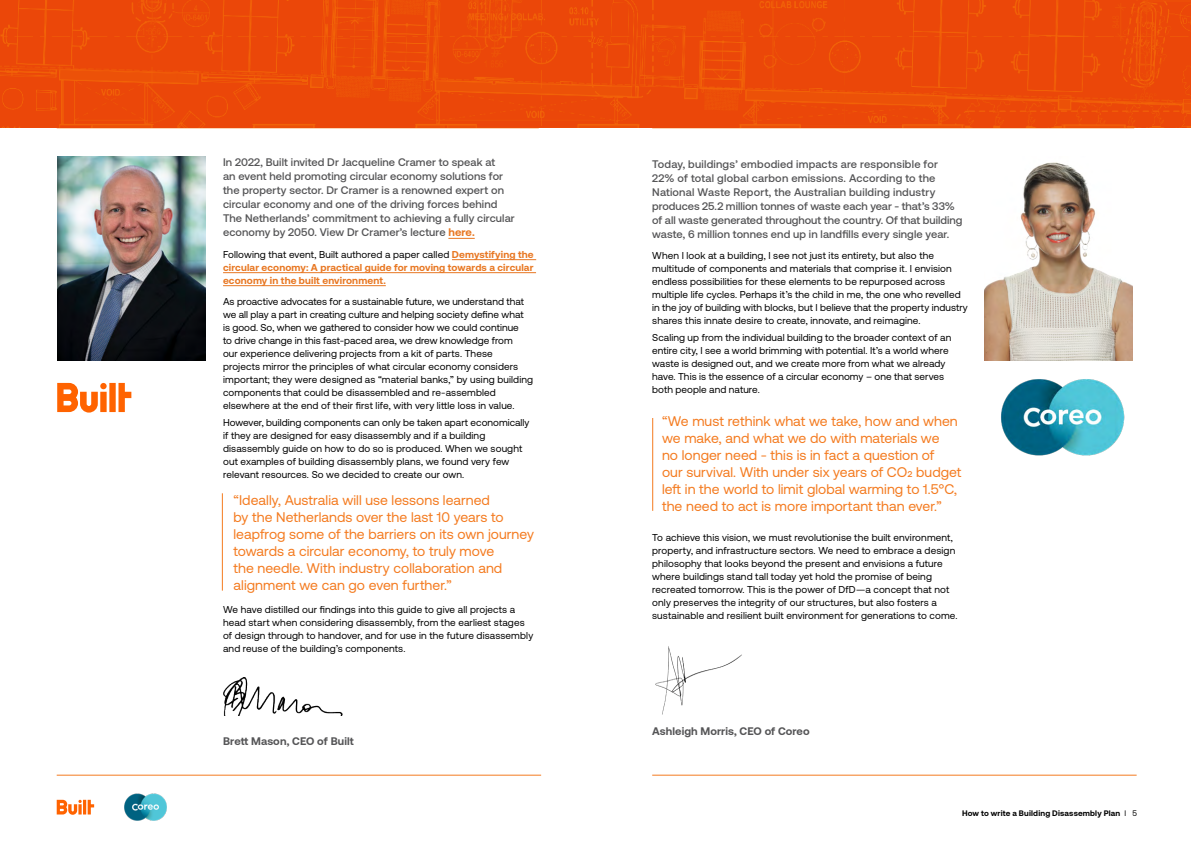
<style>
.page{position:relative;width:1191px;height:842px;background:#fff}
.page>*{position:absolute;margin:0;border:0;box-sizing:border-box;transform-origin:0 0}
.t1{font:14px/17px "Aeonik Pro";letter-spacing:.005em;color:#f47b20}
.t2{font:500 11px/14px "Aeonik Pro";letter-spacing:.01em;color:#555557}
.t3{font:700 11px "Aeonik Pro";letter-spacing:.01em;color:#555557}
.t4{font:10px/13px "Aeonik Pro";letter-spacing:.01em;color:#000}
.t5{font:700 10px/13px "Aeonik Pro";letter-spacing:.01em;color:#e87722;text-align:justify}
.t6{font:700 8px "Aeonik Pro";letter-spacing:.02em;color:#000}
.s1{font-weight:700;color:#e87722}
.s2{font-weight:400;color:#000}
.s3{font-size:16px}
.s4{font-weight:400}
</style>
<div class="page">
<hr style="left:57px;top:128px;width:482px;height:1px;background:#f47b20">
<hr style="left:652px;top:128px;width:482px;height:1px;background:#f47b20">
<hr style="left:57px;top:775px;width:484px;height:1px;background:#f47b20">
<hr style="left:652px;top:775px;width:484px;height:1px;background:#f47b20">
<img style="left:124px;top:793px;width:43px;height:28px">
<svg style="left:57px;top:800px;width:37px;height:15px"></svg>
<svg style="left:448px;top:238px;width:27px;height:1px"></svg>
<hr style="left:452px;top:259px;width:84px;height:1px;background:#e87722">
<hr style="left:223px;top:272px;width:313px;height:1px;background:#e87722">
<hr style="left:223px;top:285px;width:163px;height:1px;background:#e87722">
<img style="left:57px;top:156px;width:148px;height:204px">
<img style="left:984px;top:162px;width:148px;height:198px">
<img style="left:1001px;top:379px;width:124px;height:77px">
<img style="left:0;top:0;width:1191px;height:128px">
<img style="left:655px;top:646px;width:87px;height:69px">
<img style="left:223px;top:677px;width:119px;height:38px">
<svg style="left:57px;top:383px;width:74px;height:30px"></svg>
<hr style="left:222px;top:493px;width:1px;height:98px;background:#f47b20">
<hr style="left:652px;top:418px;width:1px;height:93px;background:#f47b20">
<p class="t2" style="left:223px;top:155px;width:293px">In 2022, Built invited Dr Jacqueline Cramer to speak at<br>an event held promoting circular economy solutions for the property sector. Dr Cramer is a renowned expert on circular economy and one of the driving forces behind The Netherlands’ commitment to achieving a fully circular economy by 2050. View Dr Cramer’s lecture <span class="s1">here.</span></p>
<p class="t5" style="left:223px;top:248px;width:312px"><span class="s2">Following that event, Built authored a paper called</span> Demystifying the circular economy: A practical guide for moving towards a circular economy in the built environment.</p>
<p class="t4" style="left:223px;top:295px;width:312px">As proactive advocates for a sustainable future, we understand that we all play a part in creating culture and helping society define what<br>is good. So, when we gathered to consider how we could continue<br>to drive change in this fast-paced area, we drew knowledge from<br>our experience delivering projects from a kit of parts. These<br>projects mirror the principles of what circular economy considers important; they were designed as “material banks,” by using building components that could be disassembled and re-assembled elsewhere at the end of their first life, with very little loss in value.</p>
<p class="t4" style="left:223px;top:416px;width:308px">However, building components can only be taken apart economically if they are designed for easy disassembly and if a building disassembly guide on how to do so is produced. When we sought out examples of building disassembly plans, we found very few relevant resources. So we decided to create our own.</p>
<p class="t1" style="left:233px;top:491px;width:302px">“Ideally, Australia will use lessons learned<br>by the Netherlands over the last 10 years to leapfrog some of the barriers on its own journey towards a circular economy, to truly move<br>the needle. With industry collaboration and alignment we can go even further.”</p>
<p class="t4" style="left:223px;top:603px;width:312px">We have distilled our findings into this guide to give all projects a head start when considering disassembly, from the earliest stages of design through to handover, and for use in the future disassembly and reuse of the building’s components.</p>
<p class="t3" style="left:223px;top:735px;width:132px">Brett Mason, CEO of Built</p>
<p class="t2" style="left:652px;top:157px;width:312px">Today, buildings’ embodied impacts are responsible for 22% of total global carbon emissions. According to the National Waste Report, the Australian building industry produces 25.2 million tonnes of waste each year - that’s 33% of all waste generated throughout the country. Of that building waste, 6 million tonnes end up in landfills every single year.</p>
<p class="t4" style="left:652px;top:249px;width:317px">When I look at a building, I see not just its entirety, but also the multitude of components and materials that comprise it. I envision endless possibilities for these elements to be repurposed across multiple life cycles. Perhaps it’s the child in me, the one who revelled in the joy of building with blocks, but I believe that the property industry shares this innate desire to create, innovate, and reimagine.</p>
<p class="t4" style="left:652px;top:331px;width:301px">Scaling up from the individual building to the broader context of an entire city, I see a world brimming with potential. It’s a world where waste is designed out, and we create more from what we already have. This is the essence of a circular economy – one that serves both people and nature.</p>
<p class="t1" style="left:662px;top:413px;width:301px">“We must rethink what we take, how and when we make, and what we do with materials we<br>no longer need - this is in fact a question of<br>our survival. With under six years of CO<span class="s3">2</span> budget left in the world to limit global warming to 1.5°C, the need to act is more important than ever.”</p>
<p class="t4" style="left:652px;top:531px;width:307px">To achieve this vision, we must revolutionise the built environment, property, and infrastructure sectors. We need to embrace a design philosophy that looks beyond the present and envisions a future where buildings stand tall today yet hold the promise of being recreated tomorrow. This is the power of DfD—a concept that not only preserves the integrity of our structures, but also fosters a sustainable and resilient built environment for generations to come.</p>
<p class="t3" style="left:652px;top:725px;width:159px">Ashleigh Morris, CEO of Coreo</p>
<p class="t6" style="left:962px;top:809px;width:177px">How to write a Building Disassembly Plan <span class="s4">| 5</span></p>
</div>
